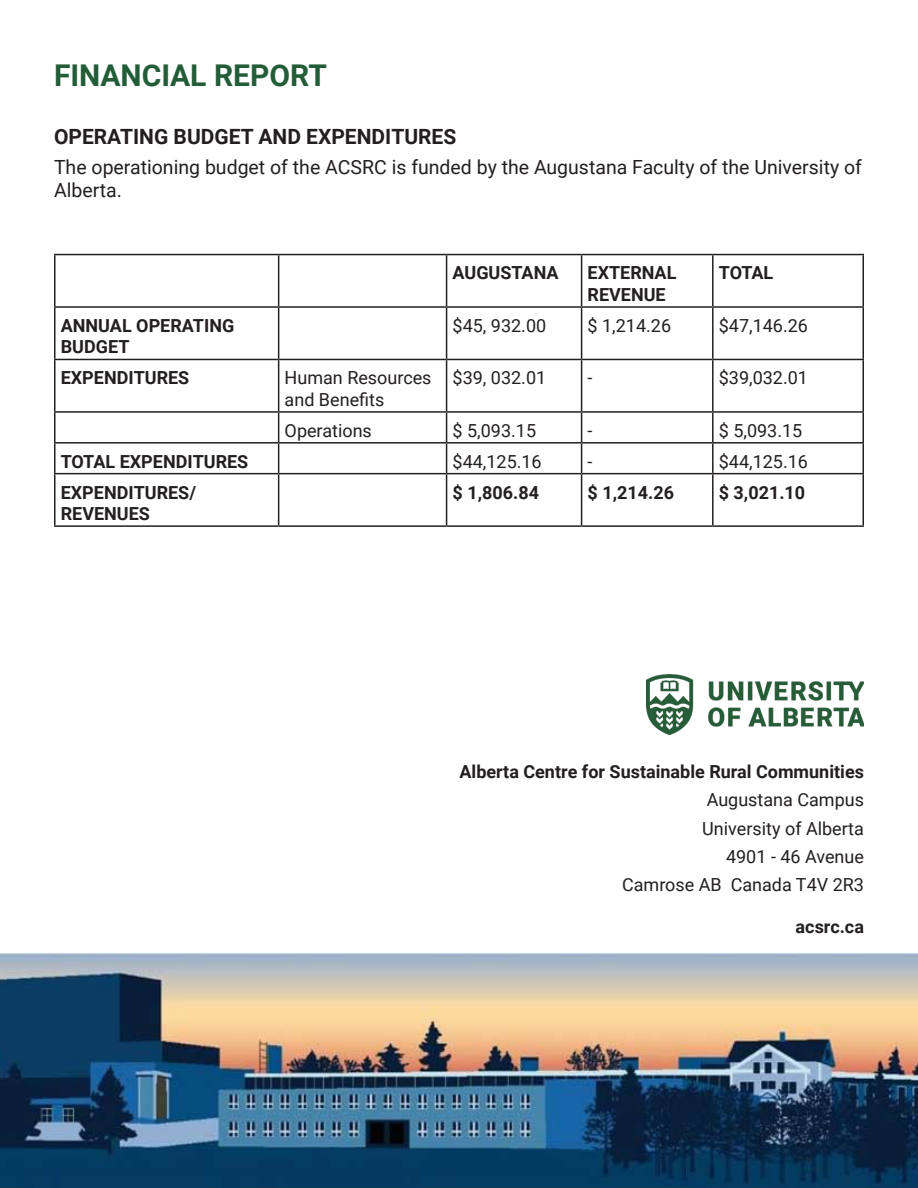
<style>
.page{position:relative;width:918px;height:1188px;background:#fff}
.page>*{position:absolute;margin:0;border:0;box-sizing:border-box;transform-origin:0 0}
.HEADING_1{font:700 30px "Roboto";color:#235d38}
.t1{font:700 21px "Roboto";color:#231f20}
.t2{font:19.5px/23.4px "Roboto";color:#231f20}
.t3{font:18px/21.6px "Roboto";color:#231f20}
.t4{font:700 18px/21.6px "Roboto";color:#231f20}
</style>
<div class="page">
<hr style="left:54px;top:254px;width:225px;height:1px;background:#231f20">
<hr style="left:54px;top:255px;width:2px;height:51px;background:#231f20">
<hr style="left:279px;top:254px;width:168px;height:1px;background:#231f20">
<hr style="left:278px;top:255px;width:1px;height:51px;background:#231f20">
<hr style="left:447px;top:254px;width:135px;height:1px;background:#231f20">
<hr style="left:446px;top:255px;width:1px;height:51px;background:#231f20">
<hr style="left:582px;top:254px;width:131px;height:1px;background:#231f20">
<hr style="left:581px;top:255px;width:1px;height:51px;background:#231f20">
<hr style="left:713px;top:254px;width:151px;height:1px;background:#231f20">
<hr style="left:712px;top:255px;width:2px;height:51px;background:#231f20">
<hr style="left:862px;top:255px;width:2px;height:51px;background:#231f20">
<hr style="left:54px;top:306px;width:225px;height:2px;background:#231f20">
<hr style="left:54px;top:308px;width:2px;height:51px;background:#231f20">
<hr style="left:279px;top:306px;width:168px;height:2px;background:#231f20">
<hr style="left:278px;top:308px;width:1px;height:51px;background:#231f20">
<hr style="left:447px;top:306px;width:135px;height:2px;background:#231f20">
<hr style="left:446px;top:308px;width:1px;height:51px;background:#231f20">
<hr style="left:582px;top:306px;width:131px;height:2px;background:#231f20">
<hr style="left:581px;top:308px;width:1px;height:51px;background:#231f20">
<hr style="left:713px;top:306px;width:151px;height:2px;background:#231f20">
<hr style="left:712px;top:308px;width:2px;height:51px;background:#231f20">
<hr style="left:862px;top:308px;width:2px;height:51px;background:#231f20">
<hr style="left:54px;top:359px;width:225px;height:1px;background:#231f20">
<hr style="left:54px;top:360px;width:2px;height:51px;background:#231f20">
<hr style="left:279px;top:359px;width:168px;height:1px;background:#231f20">
<hr style="left:278px;top:360px;width:1px;height:51px;background:#231f20">
<hr style="left:447px;top:359px;width:135px;height:1px;background:#231f20">
<hr style="left:446px;top:360px;width:1px;height:51px;background:#231f20">
<hr style="left:582px;top:359px;width:131px;height:1px;background:#231f20">
<hr style="left:581px;top:360px;width:1px;height:51px;background:#231f20">
<hr style="left:713px;top:359px;width:151px;height:1px;background:#231f20">
<hr style="left:712px;top:360px;width:2px;height:51px;background:#231f20">
<hr style="left:862px;top:360px;width:2px;height:51px;background:#231f20">
<hr style="left:54px;top:411px;width:225px;height:2px;background:#231f20">
<hr style="left:54px;top:413px;width:2px;height:29px;background:#231f20">
<hr style="left:279px;top:411px;width:168px;height:2px;background:#231f20">
<hr style="left:447px;top:411px;width:135px;height:2px;background:#231f20">
<hr style="left:582px;top:411px;width:131px;height:2px;background:#231f20">
<hr style="left:713px;top:411px;width:151px;height:2px;background:#231f20">
<hr style="left:712px;top:413px;width:2px;height:29px;background:#231f20">
<hr style="left:862px;top:413px;width:2px;height:29px;background:#231f20">
<hr style="left:54px;top:442px;width:225px;height:2px;background:#231f20">
<hr style="left:54px;top:444px;width:2px;height:29px;background:#231f20">
<hr style="left:279px;top:442px;width:168px;height:2px;background:#231f20">
<svg style="left:278px;top:413px;width:1px;height:60px"></svg>
<hr style="left:447px;top:442px;width:135px;height:2px;background:#231f20">
<svg style="left:446px;top:413px;width:1px;height:60px"></svg>
<hr style="left:582px;top:442px;width:131px;height:2px;background:#231f20">
<svg style="left:581px;top:413px;width:1px;height:60px"></svg>
<hr style="left:713px;top:442px;width:151px;height:2px;background:#231f20">
<hr style="left:712px;top:444px;width:2px;height:29px;background:#231f20">
<hr style="left:862px;top:444px;width:2px;height:29px;background:#231f20">
<hr style="left:54px;top:473px;width:225px;height:1px;background:#231f20">
<hr style="left:54px;top:474px;width:2px;height:51px;background:#231f20">
<hr style="left:279px;top:473px;width:168px;height:1px;background:#231f20">
<hr style="left:278px;top:474px;width:1px;height:51px;background:#231f20">
<hr style="left:447px;top:473px;width:135px;height:1px;background:#231f20">
<hr style="left:446px;top:474px;width:1px;height:51px;background:#231f20">
<hr style="left:582px;top:473px;width:131px;height:1px;background:#231f20">
<hr style="left:581px;top:474px;width:1px;height:51px;background:#231f20">
<hr style="left:713px;top:473px;width:151px;height:1px;background:#231f20">
<hr style="left:712px;top:474px;width:2px;height:51px;background:#231f20">
<hr style="left:862px;top:474px;width:2px;height:51px;background:#231f20">
<hr style="left:54px;top:525px;width:225px;height:2px;background:#231f20">
<hr style="left:279px;top:525px;width:168px;height:2px;background:#231f20">
<hr style="left:447px;top:525px;width:135px;height:2px;background:#231f20">
<hr style="left:582px;top:525px;width:131px;height:2px;background:#231f20">
<hr style="left:713px;top:525px;width:151px;height:2px;background:#231f20">
<img style="left:0;top:953px;width:918px;height:235px">
<img style="left:647px;top:675px;width:217px;height:59px">
<p class="HEADING_1" style="left:54px;top:54px;width:275px">FINANCIAL REPORT</p>
<p class="t1" style="left:54px;top:121px;width:404px">OPERATING BUDGET AND EXPENDITURES</p>
<p class="t2" style="left:54px;top:154px;width:810px">The operationing budget of the ACSRC is funded by the Augustana Faculty of the University of<br>Alberta.</p>
<p class="t4" style="left:453px;top:262px;width:108px">AUGUSTANA</p>
<p class="t4" style="left:588px;top:262px;width:90px">EXTERNAL</p>
<p class="t4" style="left:588px;top:283px;width:80px">REVENUE</p>
<p class="t4" style="left:719px;top:262px;width:56px">TOTAL</p>
<p class="t4" style="left:61px;top:314px;width:175px">ANNUAL OPERATING<br>BUDGET</p>
<p class="t3" style="left:453px;top:314px;width:95px">$45, 932.00</p>
<p class="t3" style="left:588px;top:314px;width:85px">$ 1,214.26</p>
<p class="t3" style="left:719px;top:314px;width:91px">$47,146.26</p>
<p class="t4" style="left:61px;top:366px;width:130px">EXPENDITURES</p>
<p class="t3" style="left:285px;top:366px;width:148px">Human Resources and Benefits</p>
<p class="t3" style="left:453px;top:366px;width:95px">$39, 032.01</p>
<p class="t3" style="left:588px;top:366px;width:6px">-</p>
<p class="t3" style="left:719px;top:366px;width:91px">$39,032.01</p>
<p class="t3" style="left:285px;top:419px;width:89px">Operations</p>
<p class="t3" style="left:453px;top:419px;width:85px">$ 5,093.15</p>
<p class="t3" style="left:588px;top:419px;width:6px">-</p>
<p class="t3" style="left:719px;top:419px;width:85px">$ 5,093.15</p>
<p class="t4" style="left:61px;top:450px;width:189px">TOTAL EXPENDITURES</p>
<p class="t3" style="left:453px;top:450px;width:91px">$44,125.16</p>
<p class="t3" style="left:588px;top:450px;width:6px">-</p>
<p class="t3" style="left:719px;top:450px;width:91px">$44,125.16</p>
<p class="t4" style="left:61px;top:481px;width:137px">EXPENDITURES/</p>
<p class="t4" style="left:61px;top:502px;width:91px">REVENUES</p>
<p class="t4" style="left:453px;top:481px;width:88px">$ 1,806.84</p>
<p class="t4" style="left:588px;top:481px;width:88px">$ 1,214.26</p>
<p class="t4" style="left:719px;top:481px;width:88px">$ 3,021.10</p>
<p class="t4" style="left:460px;top:760px;width:406px">Alberta Centre for Sustainable Rural Communities</p>
<p class="t3" style="left:707px;top:788px;width:159px">Augustana Campus</p>
<p class="t3" style="left:702px;top:817px;width:163px">University of Alberta</p>
<p class="t3" style="left:726px;top:845px;width:139px">4901 - 46 Avenue</p>
<p class="t3" style="left:622px;top:873px;width:243px">Camrose AB Canada T4V 2R3</p>
<p class="t4" style="left:796px;top:915px;width:70px">acsrc.ca</p>
</div>
